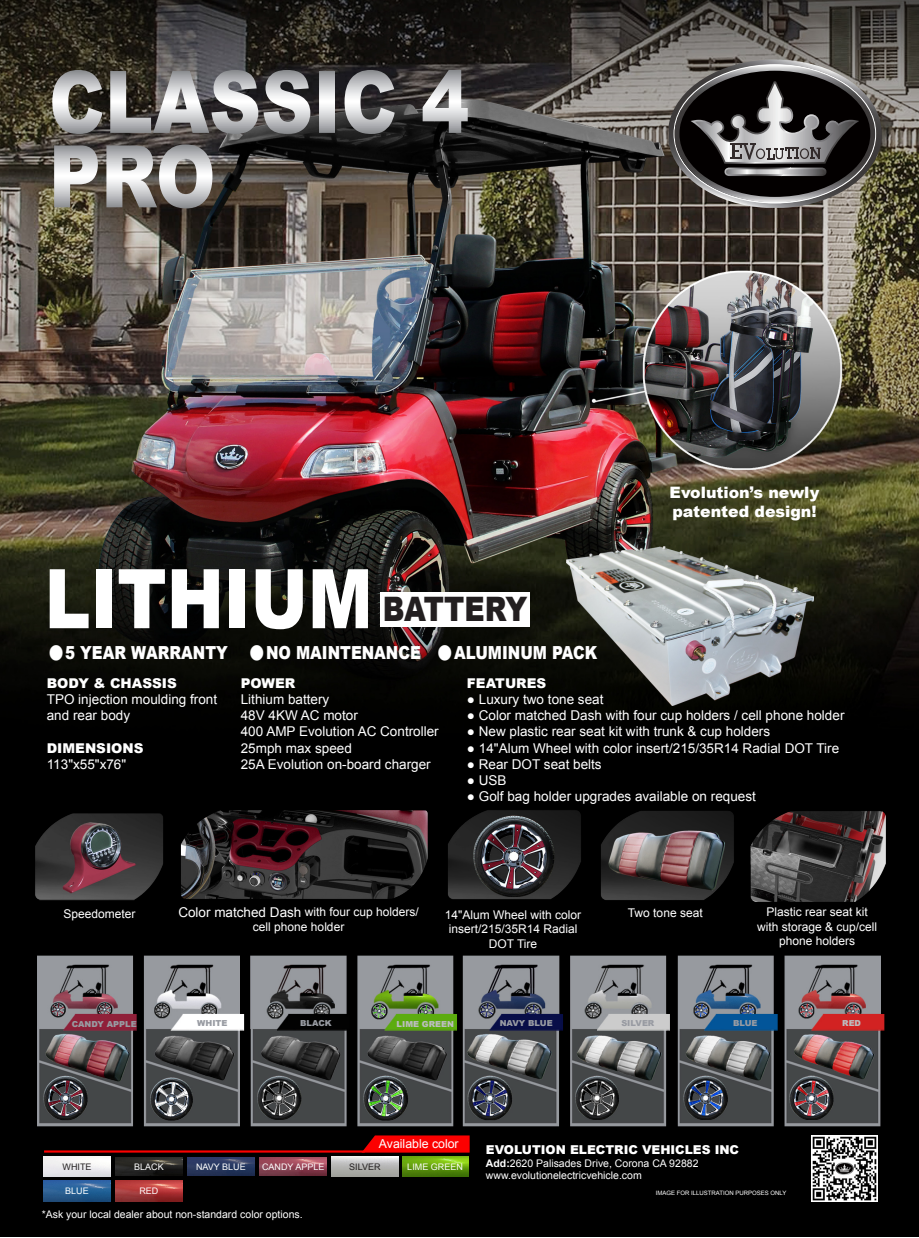
<style>
.page{position:relative;width:919px;height:1238px;background:#fff}
.page>*{position:absolute;margin:0;border:0;box-sizing:border-box;transform-origin:0 0}
.t1{font:900 86.4px "Arial";color:#fff;scale:.83 1}
.t2{font:900 82.35px "Arial";color:#fff;scale:.83 1}
.t3{font:900 33.75px "Arial";letter-spacing:-.01em;color:#231f20;scale:.83 1}
.t4{font:900 18px "Arial";color:#fff;scale:.83 1}
.t5{font:900 15.75px/18.9px "Arial";color:#fff}
.t6{font:13.5px/16.2px "Arial";color:#fff}
.t7{font:900 13.5px "Arial";color:#fff}
.t8{font:12.3px "Arial";color:#fff}
.t9{font:900 12.15px "Arial";color:#fff}
.t10{font:12px/14.4px "Arial";color:#fff;text-align:center}
.t11{font:10.5px "Arial";color:#fff}
.t12{font:9px "Arial";color:#fff}
.t13{font:9px "Arial";color:#231f20}
.t14{font:900 8.25px "Arial";color:#989ba2}
.t15{font:900 8.25px "Arial";color:#bcbdc0}
.t16{font:6px "Arial";color:#fff}
.s1{font-size:36px}
.s2{font-size:13.5px}
.s3{font-weight:700}
</style>
<div class="page">
<img style="left:0;top:0;width:918px;height:1236px">
<img style="left:29px;top:807px;width:141px;height:98px">
<img style="left:743px;top:808px;width:145px;height:97px">
<img style="left:446px;top:807px;width:137px;height:98px">
<img style="left:168px;top:801px;width:274px;height:103px">
<svg style="left:668px;top:60px;width:213px;height:148px;background:#53504e"></svg>
<img style="left:811px;top:1143px;width:66px;height:58px">
<img style="left:44px;top:1156px;width:66px;height:19px">
<img style="left:331px;top:1156px;width:67px;height:19px">
<img style="left:115px;top:1156px;width:68px;height:19px">
<img style="left:187px;top:1156px;width:67px;height:19px">
<img style="left:259px;top:1156px;width:67px;height:19px">
<hr style="left:44px;top:1150px;width:321px;height:2px;background:#fc0000">
<svg style="left:361px;top:1143px;width:108px;height:9px"></svg>
<img style="left:402px;top:1156px;width:67px;height:20px">
<img style="left:43px;top:1180px;width:67px;height:21px">
<img style="left:115px;top:1180px;width:67px;height:21px">
<img style="left:17px;top:934px;width:885px;height:209px">
<div style="left:380px;top:592px;width:149px;height:35px;background:#fff"></div>
<img style="left:567px;top:546px;width:246px;height:159px">
<img style="left:594px;top:803px;width:147px;height:104px">
<p class="t1" style="left:49px;top:39px;width:508px">CLASSIC 4</p>
<p class="t1" style="left:49px;top:114px;width:202px">PRO</p>
<p class="t2" style="left:45px;top:539px;width:396px">LITHIUM</p>
<p class="t3" style="left:382px;top:584px;width:176px">BATTERY</p>
<p class="t4" style="left:47px;top:639px;width:664px"><span class="s1">●</span>5 YEAR WARRANTY <span class="s1">●</span>NO MAINTENANCE <span class="s1">●</span>ALUMINUM PACK</p>
<p class="t5" style="left:669px;top:482px;width:151px">Evolution’s newly patented design!</p>
<p class="t7" style="left:47px;top:673px;width:132px">BODY &amp; CHASSIS</p>
<p class="t6" style="left:47px;top:691px;width:172px">TPO injection moulding front and rear body</p>
<p class="t7" style="left:47px;top:738px;width:98px">DIMENSIONS</p>
<p class="t6" style="left:47px;top:755px;width:81px">113"x55"x76"</p>
<p class="t7" style="left:241px;top:673px;width:56px">POWER</p>
<p class="t6" style="left:241px;top:691px;width:90px">Lithium battery</p>
<p class="t6" style="left:241px;top:707px;width:119px">48V 4KW AC motor</p>
<p class="t6" style="left:241px;top:723px;width:199px">400 AMP Evolution AC Controller</p>
<p class="t6" style="left:241px;top:739px;width:113px">25mph max speed</p>
<p class="t6" style="left:241px;top:755px;width:191px">25A Evolution on-board charger</p>
<p class="t7" style="left:467px;top:673px;width:81px">FEATURES</p>
<p class="t6" style="left:467px;top:691px;width:138px">● Luxury two tone seat</p>
<p class="t6" style="left:467px;top:707px;width:379px">● Color matched Dash with four cup holders / cell phone holder</p>
<p class="t6" style="left:467px;top:723px;width:305px">● New plastic rear seat kit with trunk &amp; cup holders</p>
<p class="t6" style="left:467px;top:739px;width:374px">● 14"Alum Wheel with color insert/215/35R14 Radial DOT Tire</p>
<p class="t6" style="left:467px;top:755px;width:136px">● Rear DOT seat belts</p>
<p class="t6" style="left:467px;top:772px;width:41px">● USB</p>
<p class="t6" style="left:467px;top:788px;width:290px">● Golf bag holder upgrades available on request</p>
<p class="t10" style="left:178px;top:904px;width:242px"><span class="s2">Color matched Dash</span> with four cup holders/ cell phone holder</p>
<p class="t10" style="left:628px;top:905px;width:76px">Two tone seat</p>
<p class="t10" style="left:63px;top:906px;width:74px">Speedometer</p>
<p class="t10" style="left:766px;top:904px;width:103px">Plastic rear seat kit</p>
<p class="t10" style="left:757px;top:919px;width:122px">with storage &amp; cup/cell phone holders</p>
<p class="t10" style="left:445px;top:907px;width:138px">14"Alum Wheel with color insert/215/35R14 Radial<br>DOT Tire</p>
<p class="t14" style="left:72px;top:1018px;width:66px">CANDY APPLE</p>
<p class="t14" style="left:197px;top:1016px;width:32px">WHITE</p>
<p class="t14" style="left:300px;top:1016px;width:33px">BLACK</p>
<p class="t15" style="left:396px;top:1018px;width:59px">LIME GREEN</p>
<p class="t14" style="left:499px;top:1016px;width:54px">NAVY BLUE</p>
<p class="t14" style="left:621px;top:1016px;width:35px">SILVER</p>
<p class="t14" style="left:733px;top:1016px;width:26px">BLUE</p>
<p class="t15" style="left:842px;top:1016px;width:7px">red</p>
<p class="t8" style="left:379px;top:1135px;width:81px">Available color</p>
<p class="t12" style="left:407px;top:1160px;width:57px">LIME GREEN</p>
<p class="t13" style="left:63px;top:1160px;width:30px">WHITE</p>
<p class="t12" style="left:134px;top:1160px;width:31px">BLACK</p>
<p class="t12" style="left:196px;top:1160px;width:51px">NAVY BLUE</p>
<p class="t12" style="left:262px;top:1160px;width:64px">CANDY APPLE</p>
<p class="t13" style="left:349px;top:1160px;width:33px">SILVER</p>
<p class="t12" style="left:65px;top:1184px;width:25px">BLUE</p>
<p class="t12" style="left:139px;top:1184px;width:20px">RED</p>
<p class="t11" style="left:42px;top:1206px;width:262px">*Ask your local dealer about non-standard color options.</p>
<p class="t9" style="left:486px;top:1140px;width:255px">EVOLUTION ELECTRIC VEHICLES INC</p>
<p class="t11" style="left:486px;top:1155px;width:214px"><span class="s3">Add:</span>2620 Palisades Drive, Corona CA 92882</p>
<p class="t11" style="left:486px;top:1168px;width:157px">www.evolutionelectricvehicle.com</p>
<p class="t16" style="left:655px;top:1188px;width:132px">IMAGE FOR ILLUSTRATION PURPOSES ONLY</p>
</div>
